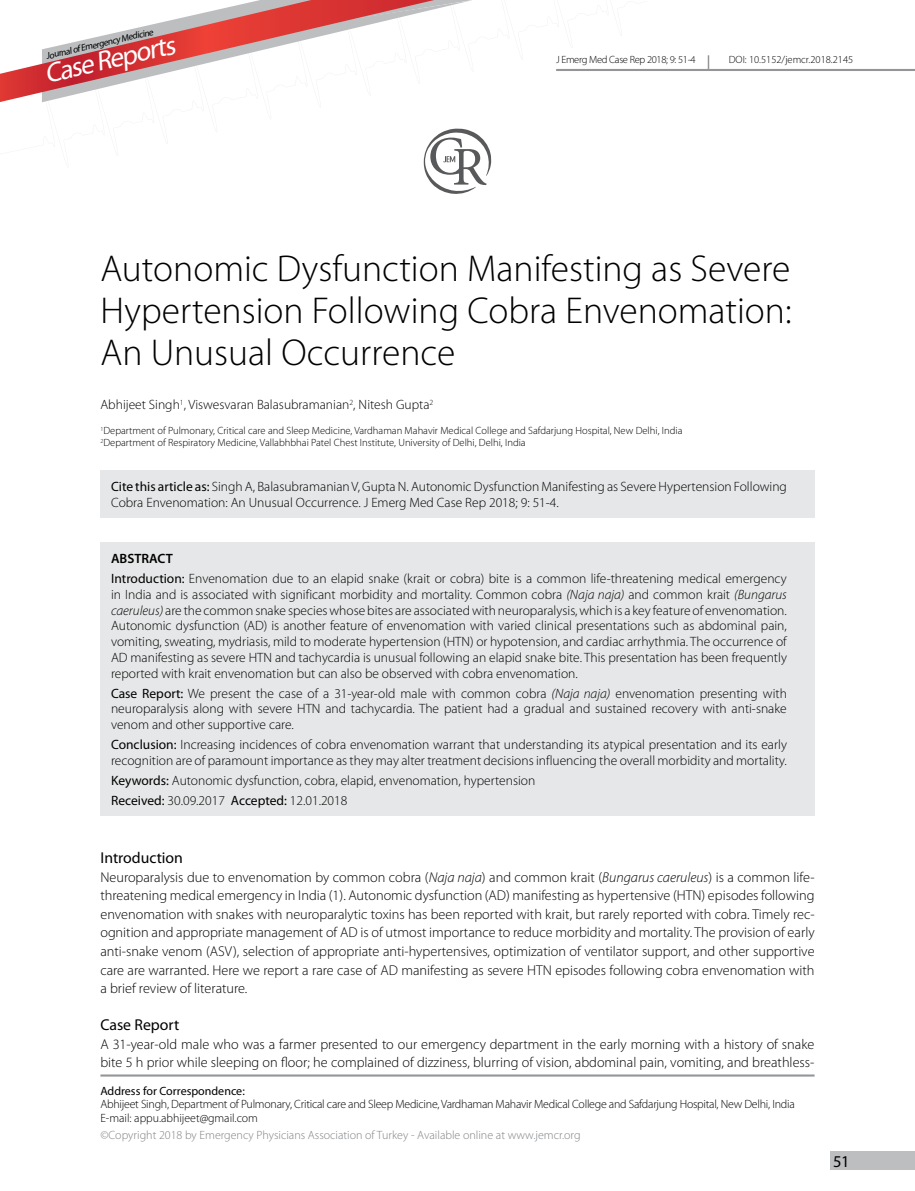
<style>
.page{position:relative;width:915px;height:1191px;background:#fff}
.page>*{position:absolute;margin:0;border:0;box-sizing:border-box;transform-origin:0 0}
.t1{font:300 37.5px/42px "Myriad Pro";color:#000;text-align:justify}
.t2{font:italic 27.3px "Myriad Pro";color:#fff}
.t3{font:16.5px "Myriad Pro";color:#000}
.t4{font:15.75px "Myriad Pro";color:#000}
.t5{font:300 14.25px/18.6px "Myriad Pro";color:#000;text-align:justify}
.t6{font:300 13.5px/15.8px "Myriad Pro";color:#000}
.t7{font:300 12px/13.5px "Myriad Pro";letter-spacing:-.02em;color:#000}
.t8{font:300 12px "Myriad Pro";color:#808285}
.t9{font:12px "Myriad Pro";color:#000}
.t10{font:300 10.5px/12px "Myriad Pro";color:#000}
.t11{font:300 10.5px "Myriad Pro";letter-spacing:-.03em;color:#000}
.t12{font:italic 9.3px "Myriad Pro";color:#000}
.s1{font-weight:400}
.s2{font-weight:600}
.s3{font-style:italic}
</style>
<div class="page">
<hr style="left:556px;top:69px;width:358px;height:2px;background:#939598">
<hr style="left:100px;top:1074px;width:714px;height:2px;background:#939598">
<svg style="left:0;top:0;width:622px;height:194px"></svg>
<div style="left:100px;top:542px;width:714px;height:273px;background:#e6e7e8"></div>
<svg style="left:707px;top:55px;width:2px;height:14px"></svg>
<div style="left:100px;top:470px;width:714px;height:48px;background:#e6e7e8"></div>
<div style="left:830px;top:1151px;width:84px;height:18px;background:#bcbec0"></div>
<p class="t12" style="left:45px;top:51px;width:111px;rotate:-13deg">Journal of Emergency Medicine</p>
<h2 class="t2" style="left:41px;top:58px;width:134px;rotate:-13deg">Case Reports</h2>
<p class="t11" style="left:556px;top:53px;width:141px">J Emerg Med Case Rep 2018; 9: 51-4</p>
<p class="t10" style="left:728px;top:54px;width:126px">DOI: 10.5152/jemcr.2018.2145</p>
<h1 class="t1" style="left:100px;top:247px;width:692px">Autonomic Dysfunction Manifesting as Severe Hypertension Following Cobra Envenomation:<br>An Unusual Occurrence</h1>
<p class="t6" style="left:100px;top:396px;width:334px">Abhijeet Singh<sup>1</sup>, Viswesvaran Balasubramanian<sup>2</sup>, Nitesh Gupta<sup>2</sup></p>
<p class="t10" style="left:100px;top:424px;width:583px"><sup>1</sup>Department of Pulmonary, Critical care and Sleep Medicine, Vardhaman Mahavir Medical College and Safdarjung Hospital, New Delhi, India<br><sup>2</sup>Department of Respiratory Medicine, Vallabhbhai Patel Chest Institute, University of Delhi, Delhi, India</p>
<p class="t6" style="left:111px;top:479px;width:677px"><span class="s1">Cite this article as:</span> Singh A, Balasubramanian V, Gupta N. Autonomic Dysfunction Manifesting as Severe Hypertension Following<br>Cobra Envenomation: An Unusual Occurrence. J Emerg Med Case Rep 2018; 9: 51-4.</p>
<p class="t6" style="left:111px;top:548px;width:677px;line-height:20px"><span class="s2">ABSTRACT<br></span><span class="s1">Introduction:</span> Envenomation due to an elapid snake (krait or cobra) bite is a common life-threatening medical emergency</p>
<p class="t6" style="left:111px;top:586px;width:677px;text-align:justify">in India and is associated with significant morbidity and mortality. Common cobra <span class="s3">(Naja naja)</span> and common krait <span class="s3">(Bungarus caeruleus)</span> are the common snake species whose bites are associated with neuroparalysis, which is a key feature of envenomation.<br>Autonomic dysfunction (AD) is another feature of envenomation with varied clinical presentations such as abdominal pain, vomiting, sweating, mydriasis, mild to moderate hypertension (HTN) or hypotension, and cardiac arrhythmia. The occurrence of AD manifesting as severe HTN and tachycardia is unusual following an elapid snake bite. This presentation has been frequently reported with krait envenomation but can also be observed with cobra envenomation.</p>
<p class="t6" style="left:111px;top:685px;width:677px;text-align:justify"><span class="s1">Case Report:</span> We present the case of a 31-year-old male with common cobra <span class="s3">(Naja naja)</span> envenomation presenting with neuroparalysis along with severe HTN and tachycardia. The patient had a gradual and sustained recovery with anti-snake venom and other supportive care.</p>
<p class="t6" style="left:111px;top:736px;width:677px"><span class="s1">Conclusion:</span> Increasing incidences of cobra envenomation warrant that understanding its atypical presentation and its early recognition are of paramount importance as they may alter treatment decisions influencing the overall morbidity and mortality.</p>
<p class="t6" style="left:111px;top:770px;width:425px;line-height:20px"><span class="s1">Keywords:</span> Autonomic dysfunction, cobra, elapid, envenomation, hypertension<br><span class="s1">Received:</span> 30.09.2017 <span class="s1">Accepted:</span> 12.01.2018</p>
<p class="t4" style="left:100px;top:848px;width:84px">Introduction</p>
<p class="t5" style="left:100px;top:867px;width:715px">Neuroparalysis due to envenomation by common cobra (<span class="s3">Naja naja</span>) and common krait (<span class="s3">Bungarus caeruleus</span>) is a common life&shy;threatening medical emergency in India (1). Autonomic dysfunction (AD) manifesting as hypertensive (HTN) episodes following envenomation with snakes with neuroparalytic toxins has been reported with krait, but rarely reported with cobra. Timely rec&shy;ognition and appropriate management of AD is of utmost importance to reduce morbidity and mortality. The provision of early anti-snake venom (ASV), selection of appropriate anti-hypertensives, optimization of ventilator support, and other supportive care are warranted. Here we report a rare case of AD manifesting as severe HTN episodes following cobra envenomation with a brief review of literature.</p>
<p class="t4" style="left:100px;top:1015px;width:80px">Case Report</p>
<p class="t5" style="left:100px;top:1034px;width:715px">A 31-year-old male who was a farmer presented to our emergency department in the early morning with a history of snake bite 5 h prior while sleeping on floor; he complained of dizziness, blurring of vision, abdominal pain, vomiting, and breathless-</p>
<p class="t9" style="left:100px;top:1083px;width:146px">Address for Correspondence:</p>
<p class="t7" style="left:100px;top:1097px;width:695px">Abhijeet Singh, Department of Pulmonary, Critical care and Sleep Medicine, Vardhaman Mahavir Medical College and Safdarjung Hospital, New Delhi, India<br>E-mail: appu.abhijeet@gmail.com</p>
<p class="t8" style="left:100px;top:1127px;width:481px">©Copyright 2018 by Emergency Physicians Association of Turkey - Available online at www.jemcr.org</p>
<p class="t3" style="left:832px;top:1150px;width:18px">51</p>
</div>
